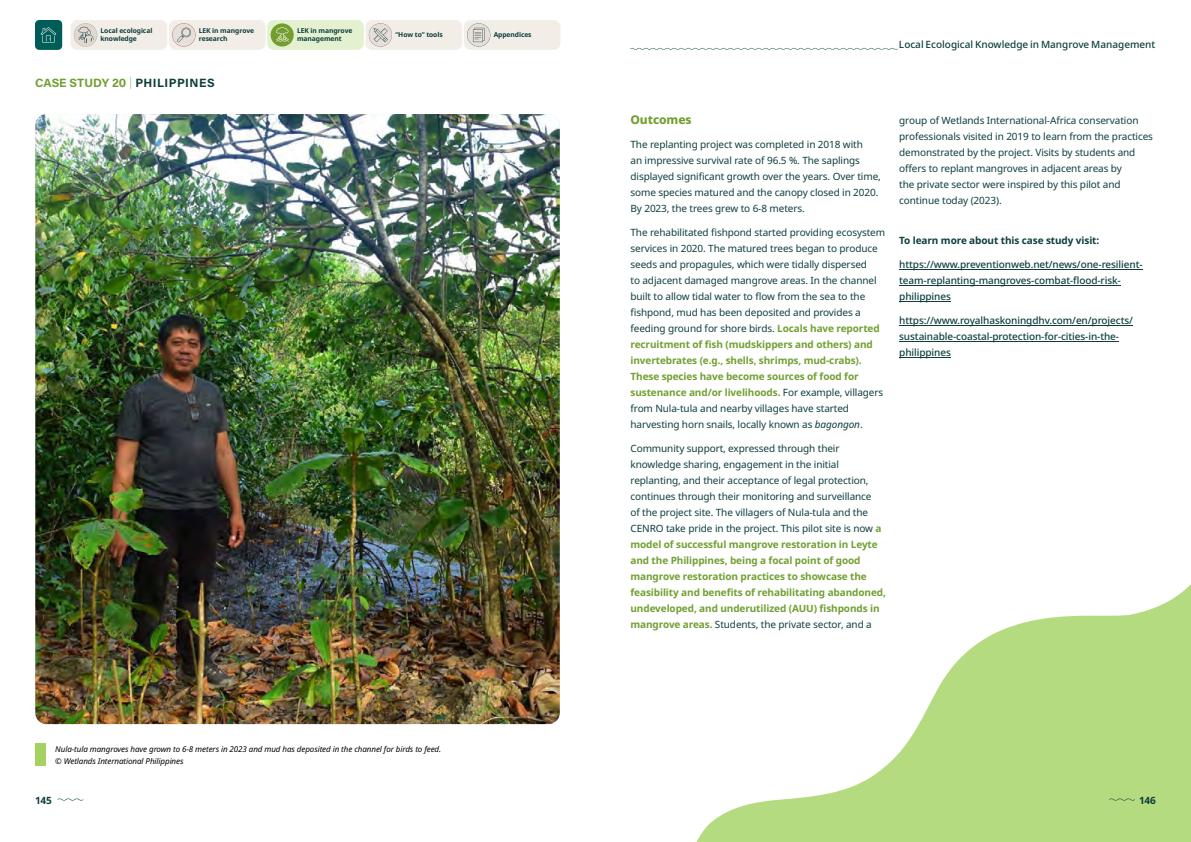
<style>
.page{position:relative;width:1191px;height:842px;background:#fff}
.page>*{position:absolute;margin:0;border:0;box-sizing:border-box;transform-origin:0 0}
.t1{font:700 12px "Acumin Pro";letter-spacing:.04em;color:#719f31}
.t2{font:800 12px "Noto Sans";letter-spacing:-.01em;color:#719f31}
.t3{font:10px/16px "Noto Sans";letter-spacing:-.01em;color:#0d3e3c}
.t4{font:500 10px/16px "Noto Sans";letter-spacing:-.01em;color:#0d3e3c}
.t5{font:700 10px "Noto Sans";letter-spacing:-.01em;color:#0d3e3c}
.t6{font:italic 8px/12px "Noto Sans";letter-spacing:-.01em;color:#000}
.t7{font:700 6.7px/7.7px "Noto Sans";letter-spacing:-.01em;color:#0d3d3c}
.s1{font-weight:300;color:#aac583}
.s2{color:#0d3e3c}
.s3{font-weight:700;color:#719f31}
.s4{font-style:italic}
</style>
<div class="page">
<svg style="left:630px;top:48px;width:267px;height:2px"></svg>
<div style="left:35px;top:20px;width:27px;height:30px;background:#005c57;border-radius:4px"></div>
<svg style="left:41px;top:27px;width:15px;height:16px"></svg>
<div style="left:71px;top:20px;width:96px;height:30px;background:#f2ede6;border-radius:7px"></div>
<div style="left:169px;top:20px;width:97px;height:30px;background:#f2ede6;border-radius:7px"></div>
<div style="left:267px;top:20px;width:97px;height:30px;background:#e3f1d0;border-radius:7px"></div>
<div style="left:365px;top:20px;width:97px;height:30px;background:#f2ede6;border-radius:7px"></div>
<div style="left:464px;top:20px;width:96px;height:30px;background:#f2ede6;border-radius:7px"></div>
<div style="left:271px;top:23px;width:23px;height:24px;background:#739d2d;border-radius:50%"></div>
<svg style="left:276px;top:27px;width:13px;height:15px"></svg>
<svg style="left:172px;top:23px;width:23px;height:24px"></svg>
<svg style="left:369px;top:23px;width:23px;height:23px"></svg>
<svg style="left:467px;top:23px;width:23px;height:24px"></svg>
<svg style="left:74px;top:23px;width:23px;height:24px"></svg>
<svg style="left:696px;top:584px;width:495px;height:258px;fill:#b5db81"></svg>
<svg style="left:1109px;top:798px;width:26px;height:2px"></svg>
<svg style="left:57px;top:798px;width:26px;height:2px"></svg>
<hr style="left:899px;top:269px;width:243px;height:1px;background:#0d3e3c">
<hr style="left:899px;top:285px;width:221px;height:1px;background:#0d3e3c">
<hr style="left:899px;top:301px;width:52px;height:1px;background:#0d3e3c">
<hr style="left:899px;top:325px;width:234px;height:1px;background:#0d3e3c">
<hr style="left:899px;top:341px;width:220px;height:1px;background:#0d3e3c">
<hr style="left:899px;top:357px;width:52px;height:1px;background:#0d3e3c">
<img style="left:35px;top:114px;width:525px;height:610px">
<div style="left:35px;top:743px;width:10px;height:23px;background:#a3d162"></div>
<p class="t7" style="left:101px;top:27px;width:53px">Local ecological knowledge</p>
<p class="t7" style="left:199px;top:27px;width:57px">LEK in mangrove research</p>
<p class="t7" style="left:297px;top:27px;width:57px">LEK in mangrove management</p>
<p class="t7" style="left:395px;top:31px;width:49px">“How to” tools</p>
<p class="t7" style="left:494px;top:31px;width:39px">Appendices</p>
<p class="t1" style="left:35px;top:74px;width:181px">CASE STUDY 20 <span class="s1">|</span> <span class="s2">PHILIPPINES</span></p>
<p class="t6" style="left:55px;top:743px;width:387px">Nula-tula mangroves have grown to 6-8 meters in 2023 and mud has deposited in the channel for birds to feed. © Wetlands International Philippines</p>
<p class="t4" style="left:899px;top:36px;width:258px">Local Ecological Knowledge in Mangrove Management</p>
<p class="t2" style="left:630px;top:111px;width:63px">Outcomes</p>
<p class="t3" style="left:630px;top:137px;width:252px">The replanting project was completed in 2018 with<br>an impressive survival rate of 96.5 %. The saplings displayed significant growth over the years. Over time, some species matured and the canopy closed in 2020.<br>By 2023, the trees grew to 6-8 meters.</p>
<p class="t3" style="left:630px;top:225px;width:256px">The rehabilitated fishpond started providing ecosystem services in 2020. The matured trees began to produce seeds and propagules, which were tidally dispersed<br>to adjacent damaged mangrove areas. In the channel built to allow tidal water to flow from the sea to the fishpond, mud has been deposited and provides a feeding ground for shore birds. <span class="s3">Locals have reported recruitment of fish (mudskippers and others) and invertebrates (e.g., shells, shrimps, mud-crabs).<br>These species have become sources of food for sustenance and/or livelihoods.</span> For example, villagers from Nula-tula and nearby villages have started harvesting horn snails, locally known as <span class="s4">bagongon</span>.</p>
<p class="t3" style="left:630px;top:441px;width:257px">Community support, expressed through their knowledge sharing, engagement in the initial replanting, and their acceptance of legal protection, continues through their monitoring and surveillance<br>of the project site. The villagers of Nula-tula and the CENRO take pride in the project. This pilot site is now <span class="s3">a model of successful mangrove restoration in Leyte and the Philippines, being a focal point of good mangrove restoration practices to showcase the feasibility and benefits of rehabilitating abandoned, undeveloped, and underutilized (AUU) fishponds in mangrove areas.</span> Students, the private sector, and a</p>
<p class="t3" style="left:899px;top:113px;width:255px">group of Wetlands International-Africa conservation professionals visited in 2019 to learn from the practices demonstrated by the project. Visits by students and offers to replant mangroves in adjacent areas by<br>the private sector were inspired by this pilot and continue today (2023).</p>
<p class="t5" style="left:899px;top:233px;width:202px">To learn more about this case study visit:</p>
<p class="t4" style="left:899px;top:257px;width:245px">https://www.preventionweb.net/news/one-resilient&shy;team-replanting-mangroves-combat-flood-risk&shy;philippines</p>
<p class="t4" style="left:899px;top:313px;width:235px">https://www.royalhaskoningdhv.com/en/projects/ sustainable-coastal-protection-for-cities-in-the&shy;philippines</p>
<p class="t5" style="left:35px;top:793px;width:18px">145</p>
<p class="t5" style="left:1139px;top:793px;width:18px">146</p>
</div>
